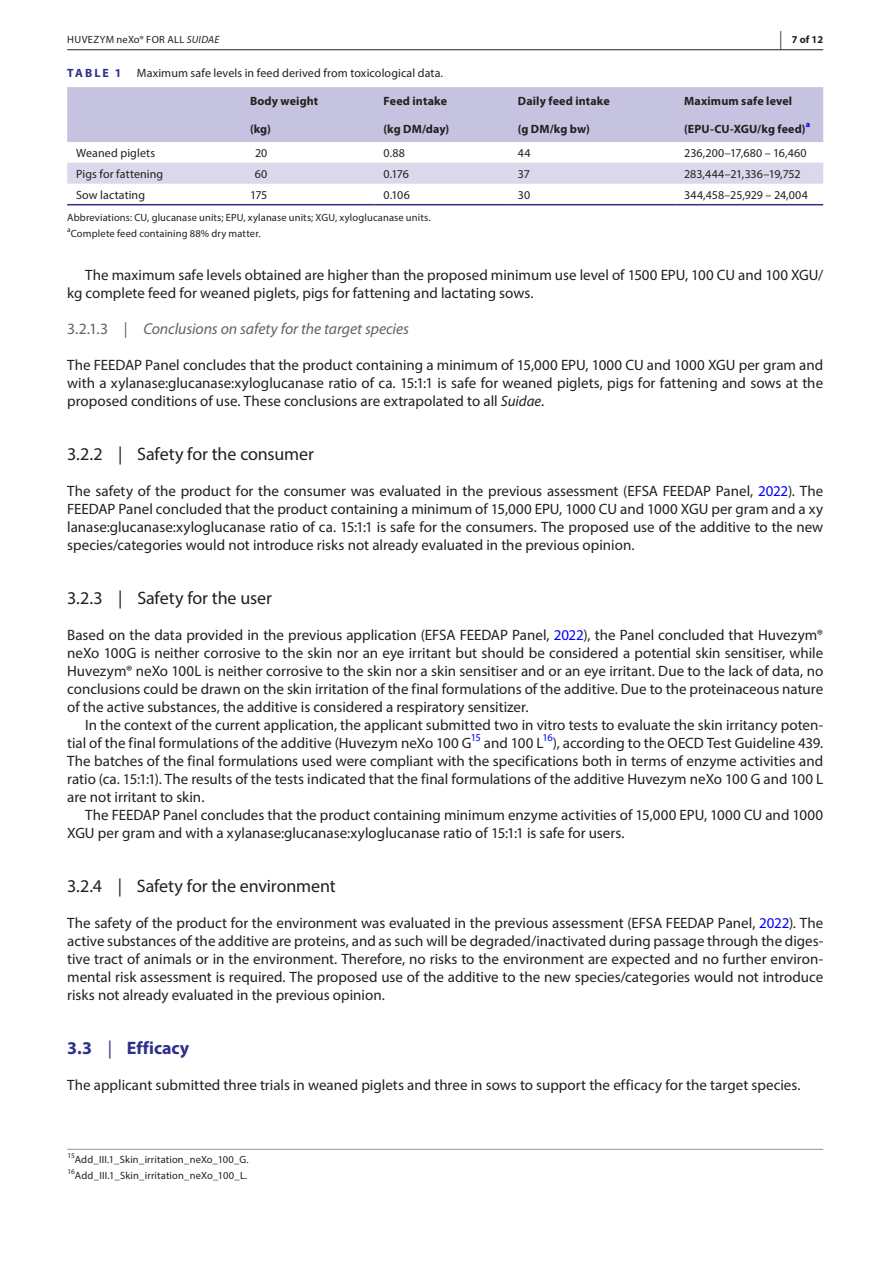
<style>
.page{position:relative;width:893px;height:1263px;background:#fff}
.page>*{position:absolute;margin:0;border:0;box-sizing:border-box;transform-origin:0 0}
.t1{font:18px "Myriad Pro";letter-spacing:-.005em;color:#231f20}
.t2{font:700 18px "Myriad Pro";color:#2e2e8d}
.t3{font:italic 15.75px "Myriad Pro";letter-spacing:-.005em;color:#636366}
.t4{font:15px/18px "Myriad Pro";color:#231f20;text-align:justify}
.t5{font:12px "Myriad Pro";letter-spacing:.01em;color:#231f20}
.t6{font:700 12px "Myriad Pro";letter-spacing:.01em;color:#231f20}
.t7{font:12px "Myriad Pro";letter-spacing:-.01em;color:#231f20}
.t8{font:700 12px "Myriad Pro";letter-spacing:.165em;color:#2e2e8d}
.t9{font:10.5px/15.8px "Myriad Pro";letter-spacing:.015em;color:#231f20}
.t10{font:700 10.5px "Myriad Pro";color:#231f20}
.t11{font:10.5px "Myriad Pro";color:#00f}
.t12{font:700 8.4px "Myriad Pro";color:#00f}
.t13{font:7.35px "Myriad Pro";color:#231f20}
.s1{font-style:italic}
.s2{font-size:18.6px}
.s3{font-style:normal}
.s4{color:#00f}
.s5{font-weight:400}
</style>
<div class="page">
<hr style="left:67px;top:49px;width:756px;height:1px;background:#231f20">
<hr style="left:67px;top:1149px;width:756px;height:1px;background:#939598">
<div style="left:67px;top:87px;width:756px;height:55px;background:#c5c3df"></div>
<div style="left:67px;top:163px;width:756px;height:21px;background:#dad8eb"></div>
<hr style="left:67px;top:204px;width:174px;height:1px;background:#2e2e8d">
<hr style="left:241px;top:204px;width:134px;height:1px;background:#2e2e8d">
<hr style="left:375px;top:204px;width:134px;height:1px;background:#2e2e8d">
<hr style="left:509px;top:204px;width:166px;height:1px;background:#2e2e8d">
<hr style="left:675px;top:204px;width:148px;height:1px;background:#2e2e8d">
<p class="t9" style="left:67px;top:31px;width:154px">HUVEZYM neXo® FOR ALL <span class="s1">SUIDAE</span></p>
<p class="t10" style="left:780px;top:32px;width:45px"><span class="s2">|</span> 7 of 12</p>
<p class="t8" style="left:67px;top:66px;width:56px">TABLE 1</p>
<p class="t5" style="left:137px;top:66px;width:308px">Maximum safe levels in feed derived from toxicological data.</p>
<p class="t6" style="left:250px;top:94px;width:70px">Body weight</p>
<p class="t6" style="left:384px;top:94px;width:65px">Feed intake</p>
<p class="t6" style="left:518px;top:94px;width:93px">Daily feed intake</p>
<p class="t6" style="left:684px;top:94px;width:110px">Maximum safe level</p>
<p class="t6" style="left:250px;top:121px;width:22px">(kg)</p>
<p class="t6" style="left:384px;top:121px;width:67px">(kg DM/day)</p>
<p class="t6" style="left:518px;top:121px;width:73px">(g DM/kg bw)</p>
<p class="t6" style="left:684px;top:121px;width:123px">(EPU-CU-XGU/kg feed)</p>
<p class="t12" style="left:806px;top:119px;width:6px">a</p>
<p class="t5" style="left:76px;top:145px;width:80px">Weaned piglets</p>
<p class="t5" style="left:255px;top:145px;width:14px">20</p>
<p class="t5" style="left:384px;top:145px;width:23px">0.88</p>
<p class="t5" style="left:518px;top:145px;width:14px">44</p>
<p class="t5" style="left:684px;top:145px;width:124px">236,200–17,680 – 16,460</p>
<p class="t5" style="left:76px;top:166px;width:89px">Pigs for fattening</p>
<p class="t5" style="left:255px;top:166px;width:14px">60</p>
<p class="t5" style="left:384px;top:166px;width:27px">0.176</p>
<p class="t5" style="left:518px;top:166px;width:14px">37</p>
<p class="t7" style="left:684px;top:166px;width:118px">283,444–21,336–19,752</p>
<p class="t5" style="left:76px;top:187px;width:70px">Sow lactating</p>
<p class="t5" style="left:250px;top:187px;width:19px">175</p>
<p class="t5" style="left:384px;top:187px;width:28px">0.106</p>
<p class="t5" style="left:518px;top:187px;width:14px">30</p>
<p class="t5" style="left:684px;top:187px;width:125px">344,458–25,929 – 24,004</p>
<p class="t9" style="left:67px;top:210px;width:365px">Abbreviations: CU, glucanase units; EPU, xylanase units; XGU, xyloglucanase units. <sup>a</sup>Complete feed containing 88% dry matter.</p>
<p class="t4" style="left:67px;top:266px;width:758px;text-indent:18px">The maximum safe levels obtained are higher than the proposed minimum use level of 1500 EPU, 100 CU and 100 XGU/ kg complete feed for weaned piglets, pigs for fattening and lactating sows.</p>
<p class="t3" style="left:67px;top:319px;width:343px"><span class="s3">3.2.1.3 |</span> Conclusions on safety for the target species</p>
<p class="t4" style="left:67px;top:356px;width:758px">The FEEDAP Panel concludes that the product containing a minimum of 15,000 EPU, 1000 CU and 1000 XGU per gram and with a xylanase:glucanase:xyloglucanase ratio of ca. 15:1:1 is safe for weaned piglets, pigs for fattening and sows at the proposed conditions of use. These conclusions are extrapolated to all <span class="s1">Suidae</span>.</p>
<p class="t1" style="left:67px;top:443px;width:248px">3.2.2 | Safety for the consumer</p>
<p class="t4" style="left:67px;top:482px;width:758px">The safety of the product for the consumer was evaluated in the previous assessment (EFSA FEEDAP Panel, <span class="s4">2022</span>). The FEEDAP Panel concluded that the product containing a minimum of 15,000 EPU, 1000 CU and 1000 XGU per gram and a xy lanase:glucanase:xyloglucanase ratio of ca. 15:1:1 is safe for the consumers. The proposed use of the additive to the new species/categories would not introduce risks not already evaluated in the previous opinion.</p>
<p class="t1" style="left:67px;top:587px;width:206px">3.2.3 | Safety for the user</p>
<p class="t4" style="left:67px;top:626px;width:758px">Based on the data provided in the previous application (EFSA FEEDAP Panel, <span class="s4">2022</span>), the Panel concluded that Huvezym® neXo 100G is neither corrosive to the skin nor an eye irritant but should be considered a potential skin sensitiser, while Huvezym® neXo 100L is neither corrosive to the skin nor a skin sensitiser and or an eye irritant. Due to the lack of data, no conclusions could be drawn on the skin irritation of the final formulations of the additive. Due to the proteinaceous nature of the active substances, the additive is considered a respiratory sensitizer.</p>
<p class="t4" style="left:67px;top:716px;width:757px;text-indent:18px">In the context of the current application, the applicant submitted two in vitro tests to evaluate the skin irritancy poten&shy;tial of the final formulations of the additive (Huvezym neXo 100 G</p>
<p class="t11" style="left:471px;top:731px;width:12px">15</p>
<p class="t4" style="left:484px;top:734px;width:61px">and 100 L</p>
<p class="t11" style="left:542px;top:731px;width:12px">16</p>
<p class="t4" style="left:67px;top:734px;width:758px;text-indent:486px">), according to the OECD Test Guideline 439.<br>The batches of the final formulations used were compliant with the specifications both in terms of enzyme activities and ratio (ca. 15:1:1). The results of the tests indicated that the final formulations of the additive Huvezym neXo 100 G and 100 L are not irritant to skin.</p>
<p class="t4" style="left:67px;top:806px;width:757px;text-indent:18px">The FEEDAP Panel concludes that the product containing minimum enzyme activities of 15,000 EPU, 1000 CU and 1000<br>XGU per gram and with a xylanase:glucanase:xyloglucanase ratio of 15:1:1 is safe for users.</p>
<p class="t1" style="left:67px;top:875px;width:270px">3.2.4 | Safety for the environment</p>
<p class="t4" style="left:67px;top:914px;width:758px">The safety of the product for the environment was evaluated in the previous assessment (EFSA FEEDAP Panel, <span class="s4">2022</span>). The active substances of the additive are proteins, and as such will be degraded/inactivated during passage through the diges&shy;tive tract of animals or in the environment. Therefore, no risks to the environment are expected and no further environ&shy;mental risk assessment is required. The proposed use of the additive to the new species/categories would not introduce risks not already evaluated in the previous opinion.</p>
<p class="t2" style="left:67px;top:1036px;width:124px">3.3 <span class="s5">|</span> Efficacy</p>
<p class="t4" style="left:67px;top:1076px;width:735px">The applicant submitted three trials in weaned piglets and three in sows to support the efficacy for the target species.</p>
<p class="t9" style="left:68px;top:1151px;width:183px"><sup>15</sup>Add_III.1_Skin_irritation_neXo_100_G.</p>
<p class="t13" style="left:68px;top:1167px;width:9px">16</p>
<p class="t9" style="left:75px;top:1167px;width:174px">Add_III.1_Skin_irritation_neXo_100_L.</p>
</div>
